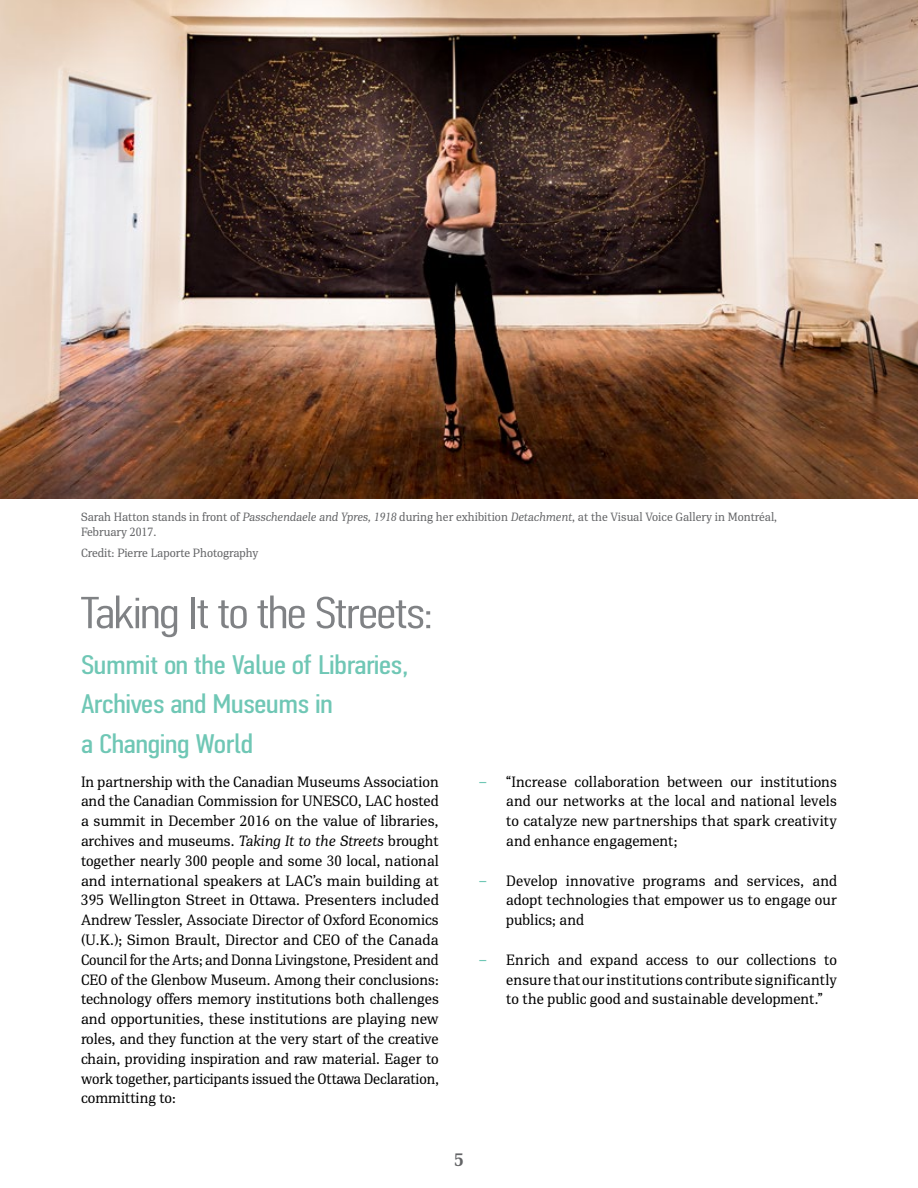
<style>
.page{position:relative;width:918px;height:1188px;background:#fff}
.page>*{position:absolute;margin:0;border:0;box-sizing:border-box;transform-origin:0 0}
.Subtitle{font:300 45px "PF Din Text Comp Pro";letter-spacing:-.025em;color:#808285;scale:1.25 1}
.Small_title{font:27px/39.6px "PF Din Text Comp Pro";letter-spacing:-.01em;color:#6fc7b5;scale:1.25 1}
.t1{font:700 18px "PFDIN Serif";color:#636466}
.Text-Single{font:15px/19.8px "PFDIN Serif";color:#000;text-align:justify}
.t2{font:15px "PF Din Text Comp Pro";color:#6fc7b5}
.Captions{font:12px/14.4px "PFDIN Serif";color:#636466}
.s1{font-style:italic}
</style>
<div class="page">
<img style="left:0;top:0;width:918px;height:499px">
<p class="Captions" style="left:81px;top:510px;width:698px">Sarah Hatton stands in front of <span class="s1">Passchendaele and Ypres, 1918</span> during her exhibition <span class="s1">Detachment</span>, at the Visual Voice Gallery in Montréal,<br>February 2017.</p>
<p class="Captions" style="left:81px;top:546px;width:179px">Credit: Pierre Laporte Photography</p>
<p class="Subtitle" style="left:81px;top:587px;width:283px">Taking It to the Streets:</p>
<p class="Small_title" style="left:81px;top:645px;width:264px">Summit on the Value of Libraries,<br>Archives and Museums in<br>a Changing World</p>
<p class="Text-Single" style="left:81px;top:771px;width:359px">In partnership with the Canadian Museums Association and the Canadian Commission for UNESCO, LAC hosted a summit in December 2016 on the value of libraries, archives and museums. <span class="s1">Taking It to the Streets</span> brought together nearly 300 people and some 30 local, national and international speakers at LAC’s main building at 395 Wellington Street in Ottawa. Presenters included Andrew Tessler, Associate Director of Oxford Economics (U.K.); Simon Brault, Director and CEO of the Canada Council for the Arts; and Donna Livingstone, President and CEO of the Glenbow Museum. Among their conclusions: technology offers memory institutions both challenges and opportunities, these institutions are playing new roles, and they function at the very start of the creative chain, providing inspiration and raw material. Eager to work together, participants issued the Ottawa Declaration, committing to:</p>
<p class="t2" style="left:479px;top:773px;width:9px">̣</p>
<p class="Text-Single" style="left:506px;top:771px;width:332px">“Increase collaboration between our institutions and our networks at the local and national levels to catalyze new partnerships that spark creativity and enhance engagement;</p>
<p class="t2" style="left:479px;top:872px;width:9px">̣</p>
<p class="Text-Single" style="left:506px;top:870px;width:332px">Develop innovative programs and services, and adopt technologies that empower us to engage our publics; and</p>
<p class="t2" style="left:479px;top:951px;width:9px">̣</p>
<p class="Text-Single" style="left:506px;top:950px;width:332px">Enrich and expand access to our collections to ensure that our institutions contribute significantly to the public good and sustainable development.”</p>
<p class="t1" style="left:454px;top:1149px;width:11px">5</p>
</div>
